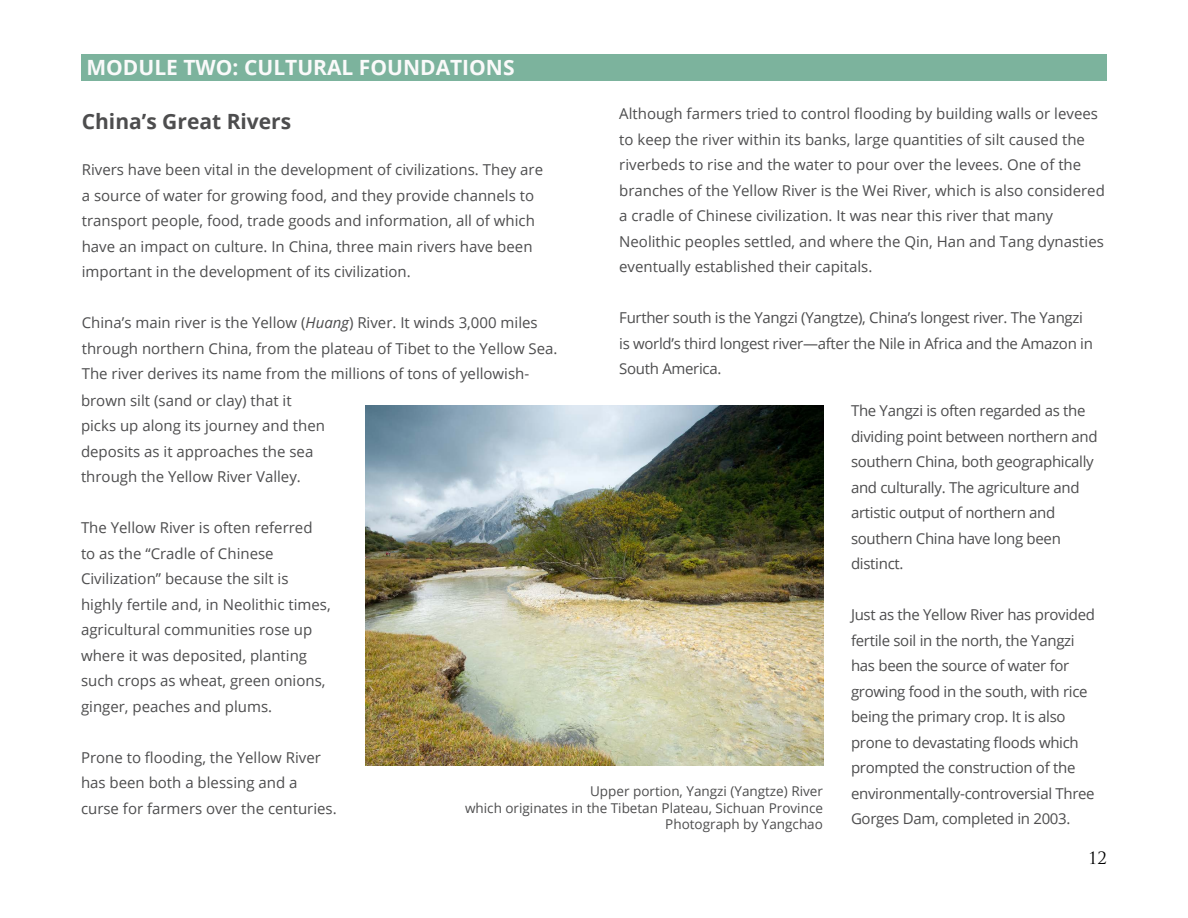
<style>
.page{position:relative;width:1188px;height:918px;background:#fff}
.page>*{position:absolute;margin:0;border:0;box-sizing:border-box;transform-origin:0 0}
.t1{font:700 21px "Open Sans";color:#fafafa}
.t2{font:700 21px "Open Sans";color:#4d4d4e}
.t3{font:16.5px "Trajan Pro";color:#000}
.t4{font:15px/25.5px "Open Sans";color:#4d4d4e}
.t5{font:15px/25.5px "Open Sans";letter-spacing:-.02em;color:#4d4d4e}
.t6{font:13.5px/16.5px "Open Sans";color:#4d4d4e;text-align:right}
.s1{font-style:italic}
</style>
<div class="page">
<div style="left:81px;top:54px;width:1026px;height:27px;background:#7cb39d"></div>
<img style="left:365px;top:405px;width:459px;height:361px">
<h1 class="t1" style="left:86px;top:52px;width:430px">MODULE TWO: CULTURAL FOUNDATIONS</h1>
<h1 class="t2" style="left:82px;top:106px;width:211px">China’s Great Rivers</h1>
<p class="t4" style="left:82px;top:156px;width:463px">Rivers have been vital in the development of civilizations. They are a source of water for growing food, and they provide channels to transport people, food, trade goods and information, all of which have an impact on culture. In China, three main rivers have been important in the development of its civilization.</p>
<p class="t4" style="left:82px;top:309px;width:477px">China’s main river is the Yellow (<span class="s1">Huang</span>) River. It winds 3,000 miles through northern China, from the plateau of Tibet to the Yellow Sea.<br>The river derives its name from the millions of tons of yellowish-</p>
<p class="t4" style="left:619px;top:101px;width:487px">Although farmers tried to control flooding by building walls or levees to keep the river within its banks, large quantities of silt caused the riverbeds to rise and the water to pour over the levees. One of the branches of the Yellow River is the Wei River, which is also considered a cradle of Chinese civilization. It was near this river that many Neolithic peoples settled, and where the Qin, Han and Tang dynasties eventually established their capitals.</p>
<p class="t5" style="left:619px;top:305px;width:475px">Further south is the Yangzi (Yangtze), China’s longest river. The Yangzi is world’s third longest river—after the Nile in Africa and the Amazon in<br>South America.</p>
<p class="t4" style="left:81px;top:387px;width:246px">brown silt (sand or clay) that it picks up along its journey and then deposits as it approaches the sea through the Yellow River Valley.</p>
<p class="t4" style="left:81px;top:515px;width:251px">The Yellow River is often referred<br>to as the “Cradle of Chinese Civilization” because the silt is highly fertile and, in Neolithic times, agricultural communities rose up where it was deposited, planting such crops as wheat, green onions, ginger, peaches and plums.</p>
<p class="t4" style="left:81px;top:744px;width:257px">Prone to flooding, the Yellow River has been both a blessing and a curse for farmers over the centuries.</p>
<p class="t6" style="left:465px;top:783px;width:359px">Upper portion, Yangzi (Yangtze) River<br>which originates in the Tibetan Plateau, Sichuan Province<br>Photograph by Yangchao</p>
<p class="t5" style="left:851px;top:398px;width:248px">The Yangzi is often regarded as the dividing point between northern and southern China, both geographically and culturally. The agriculture and artistic output of northern and southern China have long been distinct.</p>
<p class="t5" style="left:851px;top:602px;width:246px">Just as the Yellow River has provided fertile soil in the north, the Yangzi has been the source of water for growing food in the south, with rice being the primary crop. It is also prone to devastating floods which prompted the construction of the environmentally-controversial Three Gorges Dam, completed in 2003.</p>
<p class="t3" style="left:1088px;top:847px;width:20px">12</p>
</div>
